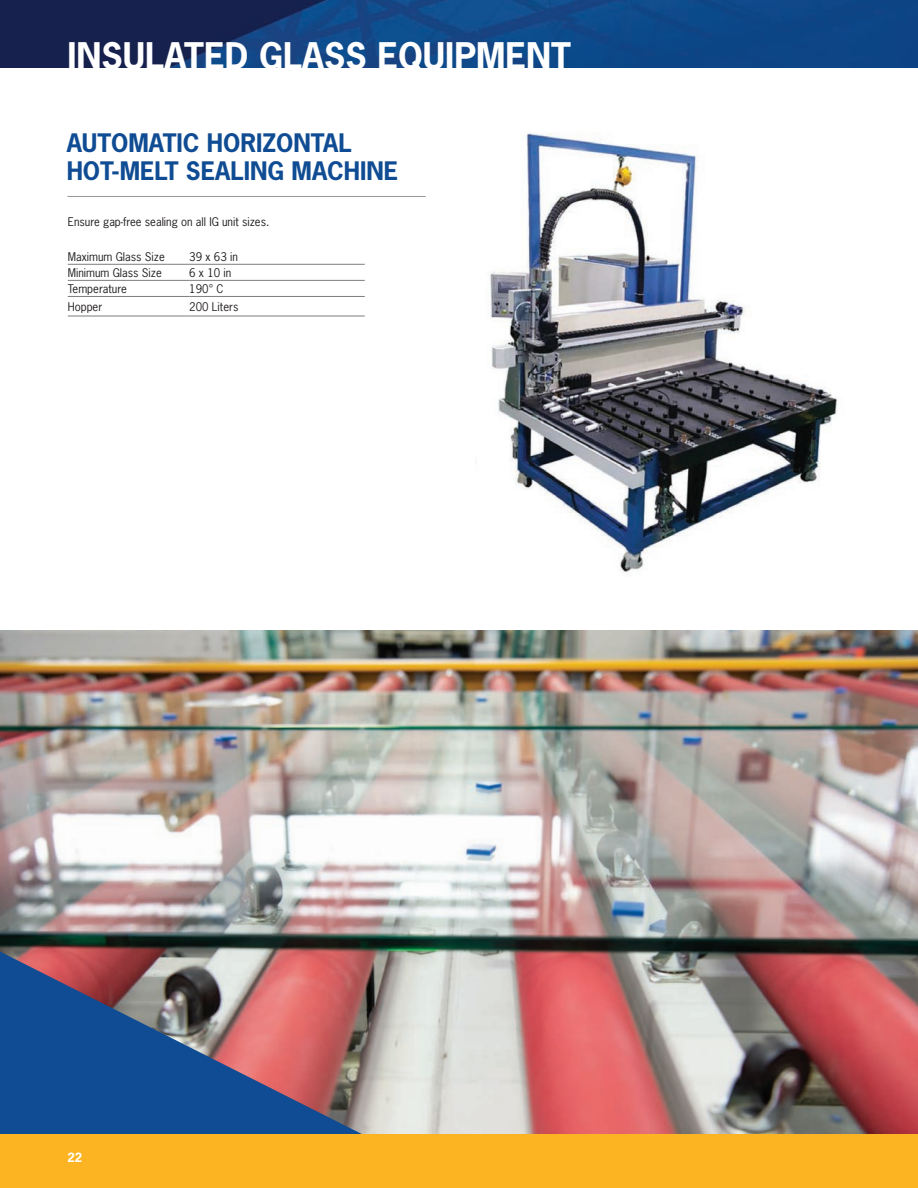
<style>
.page{position:relative;width:918px;height:1188px;background:#fff}
.page>*{position:absolute;margin:0;border:0;box-sizing:border-box;transform-origin:0 0}
.t1{font:700 34.5px "News Gothic Std";color:#fff}
.t2{font:700 24px/28.5px "News Gothic Std";color:#0f4c93}
.t3{font:700 12px "News Gothic Std";color:#fff}
.Chart_text{font:11.25px "News Gothic Std";color:#231f20}
</style>
<div class="page">
<img style="left:0;top:0;width:918px;height:68px">
<img style="left:0;top:630px;width:918px;height:504px">
<svg style="left:0;top:952px;width:362px;height:182px;background:#605e81"></svg>
<div style="left:0;top:1134px;width:918px;height:54px;background:#fcb423"></div>
<hr style="left:68px;top:316px;width:121px;height:1px;background:#7b7d80">
<hr style="left:189px;top:316px;width:176px;height:1px;background:#7b7d80">
<hr style="left:68px;top:264px;width:121px;height:1px;background:#7b7d80">
<hr style="left:189px;top:264px;width:176px;height:1px;background:#7b7d80">
<hr style="left:68px;top:280px;width:121px;height:1px;background:#7b7d80">
<hr style="left:189px;top:280px;width:176px;height:1px;background:#7b7d80">
<hr style="left:68px;top:296px;width:121px;height:1px;background:#7b7d80">
<hr style="left:189px;top:296px;width:176px;height:1px;background:#7b7d80">
<hr style="left:68px;top:196px;width:358px;height:1px;background:#939598">
<img style="left:475px;top:132px;width:363px;height:443px">
<svg style="left:408px;top:56px;width:18px;height:12px"></svg>
<p class="t1" style="left:67px;top:33px;width:505px">INSULATED GLASS EQUIPMENT</p>
<p class="t2" style="left:67px;top:128px;width:333px">AUTOMATIC HORIZONTAL<br>HOT-MELT SEALING MACHINE</p>
<p class="Chart_text" style="left:68px;top:214px;width:203px">Ensure gap-free sealing on all IG unit sizes.</p>
<p class="Chart_text" style="left:68px;top:249px;width:99px">Maximum Glass Size</p>
<p class="Chart_text" style="left:189px;top:249px;width:50px">39 x 63 in</p>
<p class="Chart_text" style="left:68px;top:265px;width:96px">Minimum Glass Size</p>
<p class="Chart_text" style="left:189px;top:265px;width:44px">6 x 10 in</p>
<p class="Chart_text" style="left:68px;top:281px;width:61px">Temperature</p>
<p class="Chart_text" style="left:189px;top:281px;width:36px">190° C</p>
<p class="Chart_text" style="left:68px;top:299px;width:36px">Hopper</p>
<p class="Chart_text" style="left:189px;top:299px;width:51px">200 Liters</p>
<p class="t3" style="left:68px;top:1149px;width:16px">22</p>
</div>
